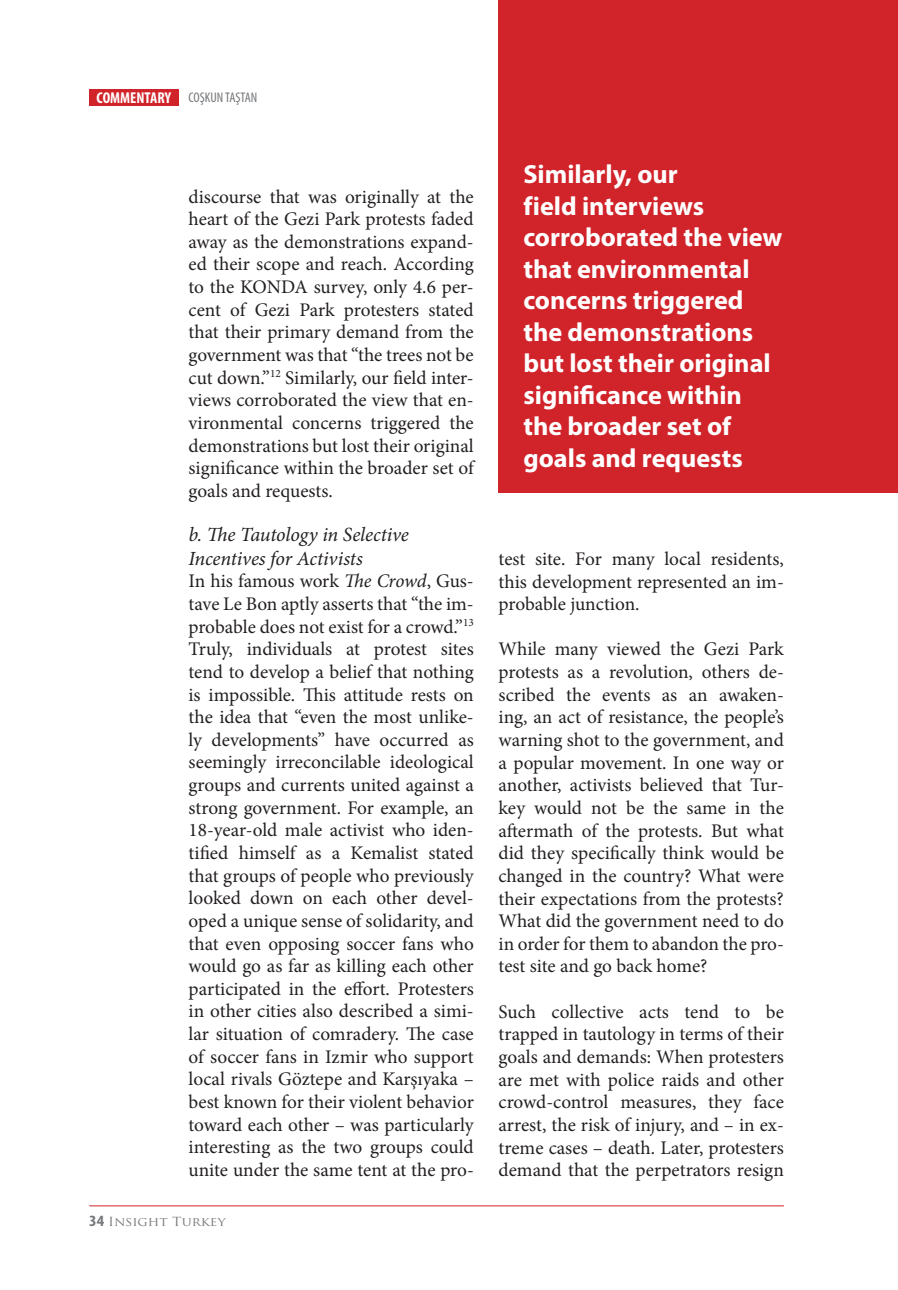
<style>
.page{position:relative;width:898px;height:1290px;background:#fff}
.page>*{position:absolute;margin:0;border:0;box-sizing:border-box;transform-origin:0 0}
.t1{font:700 26.25px/31.5px "Myriad Pro";color:#fff}
.t2{font:italic 20.12px/23.6px "Minion Pro";letter-spacing:-.01em;color:#231f20}
.t3{font:19.25px/22.6px "Minion Pro";letter-spacing:-.005em;color:#231f20;text-align:justify}
.t4{font:condensed 14px "Myriad Pro";color:#76787b}
.t5{font:12.25px "Trajan Pro";color:#76787b;scale:1.11 1}
.s1{font-weight:700;font-size:15.75px;color:#fff}
.s2{font-style:italic}
.s3{font-family:"Myriad Pro";font-weight:700;font-stretch:condensed;font-size:15.75px}
</style>
<div class="page">
<div style="left:89px;top:89px;width:90px;height:17px;background:#d1232a"></div>
<hr style="left:89px;top:1205px;width:695px;height:1px;background:#d1232a">
<div style="left:499px;top:0;width:399px;height:492px;background:#d1232a"></div>
<p class="t4" style="left:97px;top:89px;width:162px"><span class="s1">COMMENTARY</span> COŞKUN TAŞTAN</p>
<p class="t3" style="left:189px;top:185px;width:287px">discourse that was originally at the heart of the Gezi Park protests faded away as the demonstrations expand&shy;ed their scope and reach. According to the KONDA survey, only 4.6 per&shy;cent of Gezi Park protesters stated that their primary demand from the government was that “the trees not be cut down.”<sup>12</sup> Similarly, our field inter&shy;views corroborated the view that en&shy;vironmental concerns triggered the demonstrations but lost their original significance within the broader set of goals and requests.</p>
<p class="t2" style="left:189px;top:523px;width:222px">b. The Tautology in Selective<br>Incentives for Activists</p>
<p class="t3" style="left:189px;top:570px;width:287px">In his famous work <span class="s2">The Crowd</span>, Gus&shy;tave Le Bon aptly asserts that “the im&shy;probable does not exist for a crowd.”<sup>13<br></sup>Truly, individuals at protest sites tend to develop a belief that nothing is impossible. This attitude rests on the idea that “even the most unlike&shy;ly developments” have occurred as seemingly irreconcilable ideological groups and currents united against a strong government. For example, an 18-year-old male activist who iden&shy;tified himself as a Kemalist stated that groups of people who previously looked down on each other devel&shy;oped a unique sense of solidarity, and that even opposing soccer fans who would go as far as killing each other participated in the effort. Protesters in other cities also described a simi&shy;lar situation of comradery. The case of soccer fans in Izmir who support local rivals Göztepe and Karşıyaka – best known for their violent behavior toward each other – was particularly interesting as the two groups could unite under the same tent at the pro-</p>
<p class="t5" style="left:89px;top:1213px;width:124px"><span class="s3">34</span> Insight Turkey</p>
<h1 class="t1" style="left:523px;top:158px;width:261px">Similarly, our<br>field interviews corroborated the view that environmental concerns triggered the demonstrations but lost their original significance within the broader set of goals and requests</h1>
<p class="t3" style="left:499px;top:547px;width:287px">test site. For many local residents, this development represented an im&shy;probable junction.</p>
<p class="t3" style="left:499px;top:638px;width:287px">While many viewed the Gezi Park protests as a revolution, others de&shy;scribed the events as an awaken&shy;ing, an act of resistance, the people’s warning shot to the government, and a popular movement. In one way or another, activists believed that Tur&shy;key would not be the same in the aftermath of the protests. But what did they specifically think would be changed in the country? What were their expectations from the protests?<br>What did the government need to do in order for them to abandon the pro&shy;test site and go back home?</p>
<p class="t3" style="left:499px;top:1000px;width:287px">Such collective acts tend to be trapped in tautology in terms of their goals and demands: When protesters are met with police raids and other crowd-control measures, they face arrest, the risk of injury, and – in ex&shy;treme cases – death. Later, protesters demand that the perpetrators resign</p>
</div>
